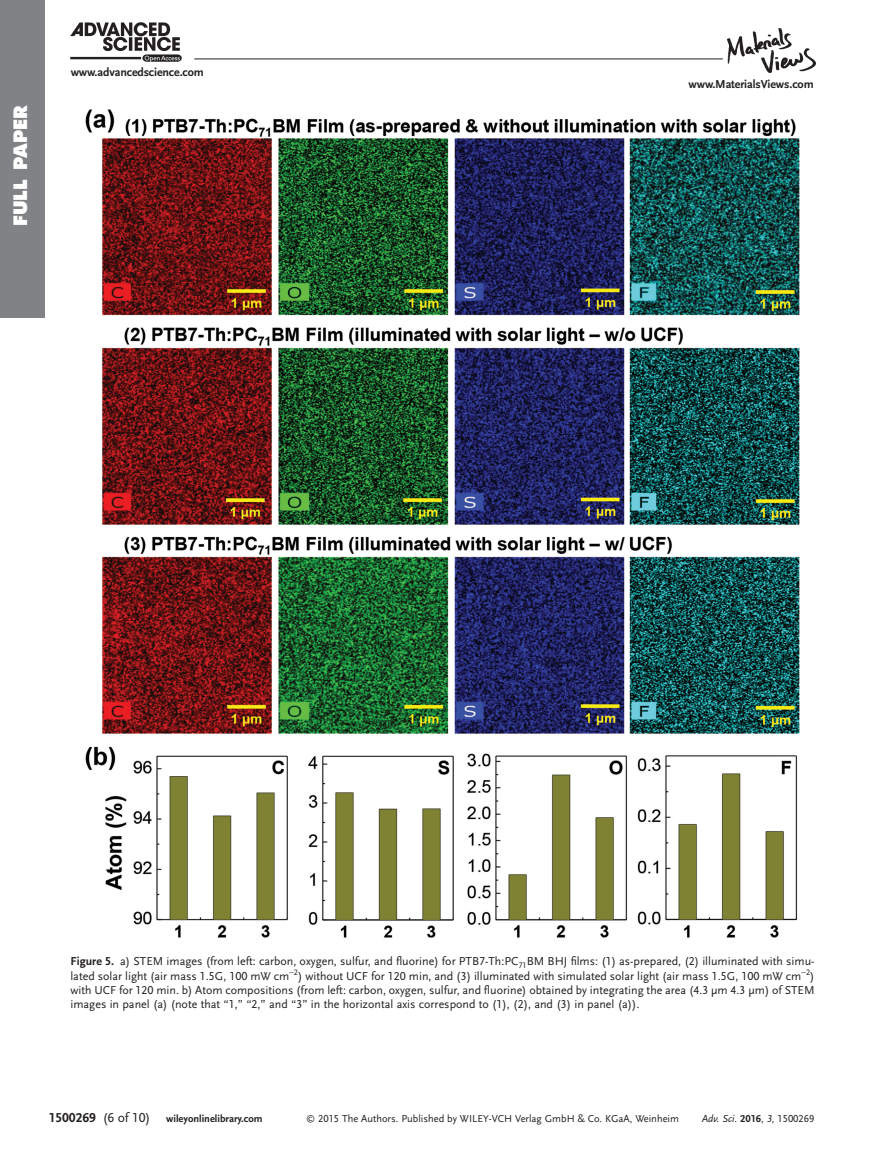
<style>
.page{position:relative;width:891px;height:1175px;background:#fff}
.page>*{position:absolute;margin:0;border:0;box-sizing:border-box;transform-origin:0 0}
.t1{font:800 18px "Futura";letter-spacing:.005em;color:#fff}
.t2{font:12px/14.2px "Scala Sans LF";color:#231f20;text-align:justify}
.t3{font:700 12px "Scala Sans LF";letter-spacing:-.01em;color:#231f20}
.t4{font:10.5px "Scala Sans LF";color:#231f20}
.t5{font:700 10.5px "Scala Sans LF";color:#231f20}
.t6{font:italic 10.5px "Scala Sans LF";color:#231f20}
.s1{font-weight:700}
.s2{font-size:13.5px}
.s3{font-weight:400;font-size:13.5px}
.s4{font-size:9px}
.s5{font-weight:700;font-style:normal}
.s6{font-style:normal}
</style>
<div class="page">
<div style="left:0;top:0;width:44px;height:317px;background:#808285"></div>
<img style="left:727px;top:28px;width:88px;height:45px">
<hr style="left:194px;top:59px;width:529px;height:1px;background:#231f20">
<img style="left:70px;top:22px;width:112px;height:40px">
<img style="left:85px;top:109px;width:715px;height:829px">
<h1 class="t1" style="left:13px;top:226px;width:123px;rotate:-90deg">FULL PAPER</h1>
<p class="t3" style="left:71px;top:66px;width:135px">www.advancedscience.com</p>
<p class="t3" style="left:689px;top:79px;width:127px">www.MaterialsViews.com</p>
<p class="t2" style="left:70px;top:954px;width:746px"><span class="s1">Figure 5.</span> a) STEM images (from left: carbon, oxygen, sulfur, and fluorine) for PTB7-Th:PC <sub>71</sub> BM BHJ films: (1) as-prepared, (2) illuminated with simu&shy;lated solar light (air mass 1.5G, 100 mW cm −<sup>2</sup> ) without UCF for 120 min, and (3) illuminated with simulated solar light (air mass 1.5G, 100 mW cm −<sup>2</sup> ) with UCF for 120 min. b) Atom compositions (from left: carbon, oxygen, sulfur, and fluorine) obtained by integrating the area (4.3 µm 4.3 µm) of STEM images in panel (a) (note that “1,” “2,” and “3” in the horizontal axis correspond to (1), (2), and (3) in panel (a)).</p>
<p class="t5" style="left:49px;top:1114px;width:216px"><span class="s2">1500269</span> <span class="s3">(6 of 10)</span> wileyonlinelibrary.com</p>
<p class="t4" style="left:306px;top:1114px;width:374px"><span class="s4">©</span> 2015 The Authors. Published by WILEY-VCH Verlag GmbH &amp; Co. KGaA, Weinheim</p>
<p class="t6" style="left:702px;top:1114px;width:114px">Adv. Sci. <span class="s5">2016</span><span class="s6">,</span> 3<span class="s6">, 1500269</span></p>
</div>
